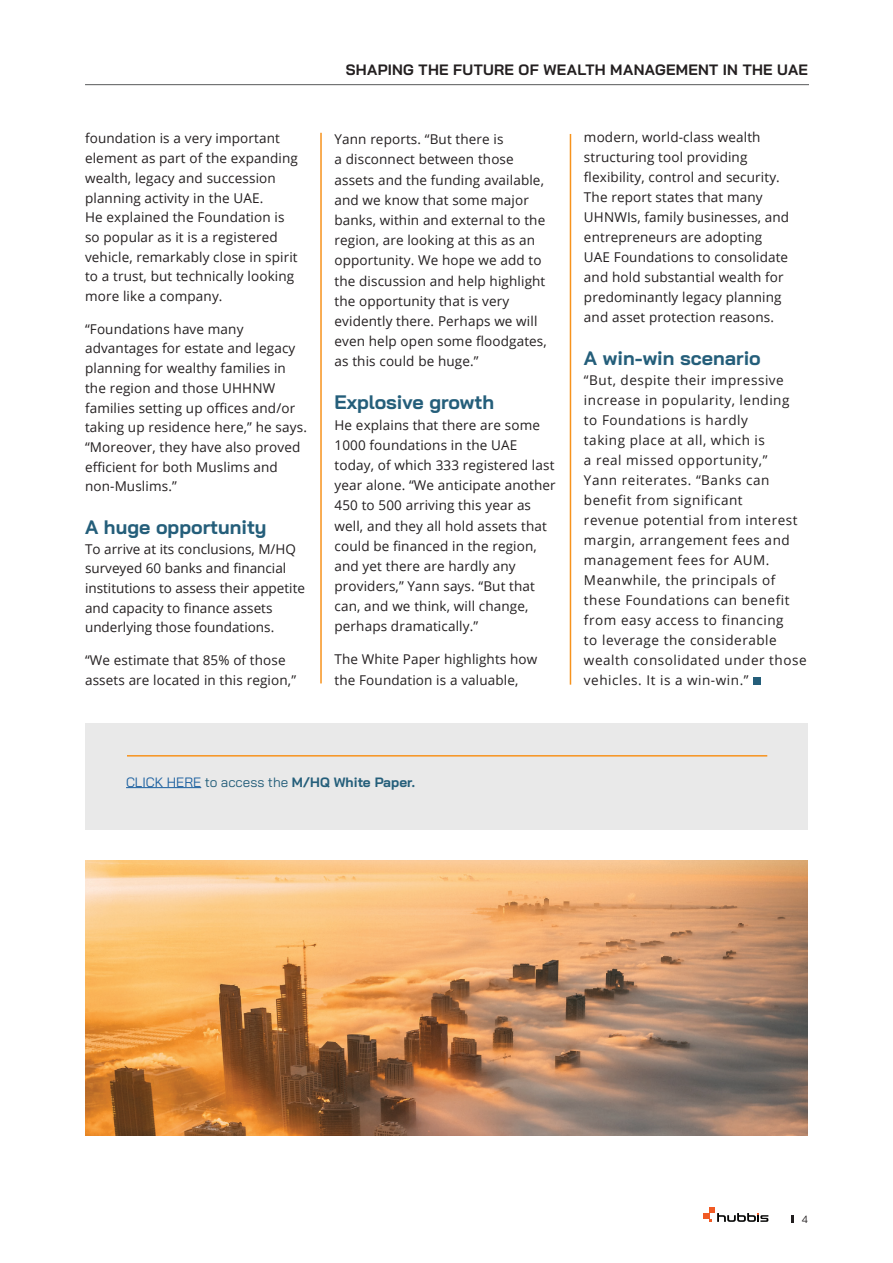
<style>
.page{position:relative;width:893px;height:1263px;background:#fff}
.page>*{position:absolute;margin:0;border:0;box-sizing:border-box;transform-origin:0 0}
.t1{font:700 19.5px "Bai Jamjuree";color:#245e7a}
.t2{font:700 15px "Bai Jamjuree";letter-spacing:.02em;color:#231f20}
.t3{font:13.5px/20.2px "Open Sans";letter-spacing:.01em;color:#231f20}
.t4{font:13.5px/20px "Open Sans";letter-spacing:.04em;color:#231f20}
.t5{font:700 13.5px "Bai Jamjuree";color:#245e7a}
.t6{font:10.5px "Bai Jamjuree";color:#231f20}
.s1{font-weight:400;color:#175d9e}
.s2{font-weight:400}
</style>
<div class="page">
<svg style="left:703px;top:1207px;width:65px;height:15px"></svg>
<svg style="left:791px;top:1215px;width:3px;height:8px"></svg>
<hr style="left:320px;top:133px;width:2px;height:550px;background:#f7931d">
<div style="left:753px;top:677px;width:7px;height:8px;background:#245e7a"></div>
<hr style="left:570px;top:134px;width:1px;height:551px;background:#f7931d">
<img style="left:85px;top:860px;width:723px;height:275px">
<div style="left:85px;top:723px;width:723px;height:106px;background:#e9e9e9"></div>
<hr style="left:126px;top:787px;width:75px;height:1px;background:#175d9e">
<hr style="left:127px;top:755px;width:640px;height:1px;background:#f7931d">
<hr style="left:85px;top:84px;width:724px;height:1px;background:#57585a">
<p class="t3" style="left:85px;top:128px;width:214px;line-height:19.6px">foundation is a very important element as part of the expanding wealth, legacy and succession planning activity in the UAE.<br>He explained the Foundation is so popular as it is a registered vehicle, remarkably close in spirit to a trust, but technically looking more like a company.</p>
<p class="t3" style="left:85px;top:319px;width:223px;line-height:19.6px">“Foundations have many advantages for estate and legacy planning for wealthy families in the region and those UHHNW families setting up offices and/or taking up residence here,” he says. “Moreover, they have also proved efficient for both Muslims and non-Muslims.”</p>
<h1 class="t1" style="left:85px;top:516px;width:183px">A huge opportunity</h1>
<p class="t3" style="left:85px;top:538px;width:221px;line-height:19.6px">To arrive at its conclusions, M/HQ surveyed 60 banks and financial institutions to assess their appetite and capacity to finance assets underlying those foundations.</p>
<p class="t3" style="left:85px;top:650px;width:212px;line-height:19.6px">“We estimate that 85% of those assets are located in this region,”</p>
<p class="t2" style="left:346px;top:61px;width:464px">SHAPING THE FUTURE OF WEALTH MANAGEMENT IN THE UAE</p>
<p class="t3" style="left:334px;top:129px;width:214px">Yann reports. “But there is<br>a disconnect between those assets and the funding available, and we know that some major banks, within and external to the region, are looking at this as an opportunity. We hope we add to the discussion and help highlight the opportunity that is very evidently there. Perhaps we will even help open some floodgates, as this could be huge.”</p>
<h1 class="t1" style="left:334px;top:391px;width:161px">Explosive growth</h1>
<p class="t3" style="left:334px;top:414px;width:223px">He explains that there are some<br>1000 foundations in the UAE today, of which 333 registered last year alone. “We anticipate another<br>450 to 500 arriving this year as well, and they all hold assets that could be financed in the region, and yet there are hardly any providers,” Yann says. “But that can, and we think, will change, perhaps dramatically.”</p>
<p class="t3" style="left:334px;top:649px;width:204px">The White Paper highlights how the Foundation is a valuable,</p>
<p class="t3" style="left:584px;top:127px;width:207px">modern, world-class wealth structuring tool providing flexibility, control and security.<br>The report states that many<br>UHNWIs, family businesses, and entrepreneurs are adopting<br>UAE Foundations to consolidate and hold substantial wealth for predominantly legacy planning and asset protection reasons.</p>
<h1 class="t1" style="left:584px;top:347px;width:178px">A win-win scenario</h1>
<p class="t4" style="left:584px;top:369px;width:224px">“But, despite their impressive increase in popularity, lending<br>to Foundations is hardly<br>taking place at all, which is<br>a real missed opportunity,”<br>Yann reiterates. “Banks can benefit from significant<br>revenue potential from interest margin, arrangement fees and management fees for AUM.<br>Meanwhile, the principals of these Foundations can benefit from easy access to financing<br>to leverage the considerable wealth consolidated under those vehicles. It is a win-win.”</p>
<p class="t5" style="left:126px;top:774px;width:290px"><span class="s1">CLICK HERE</span> <span class="s2">to access the</span> M/HQ White Paper.</p>
<p class="t6" style="left:802px;top:1210px;width:8px">4</p>
</div>
